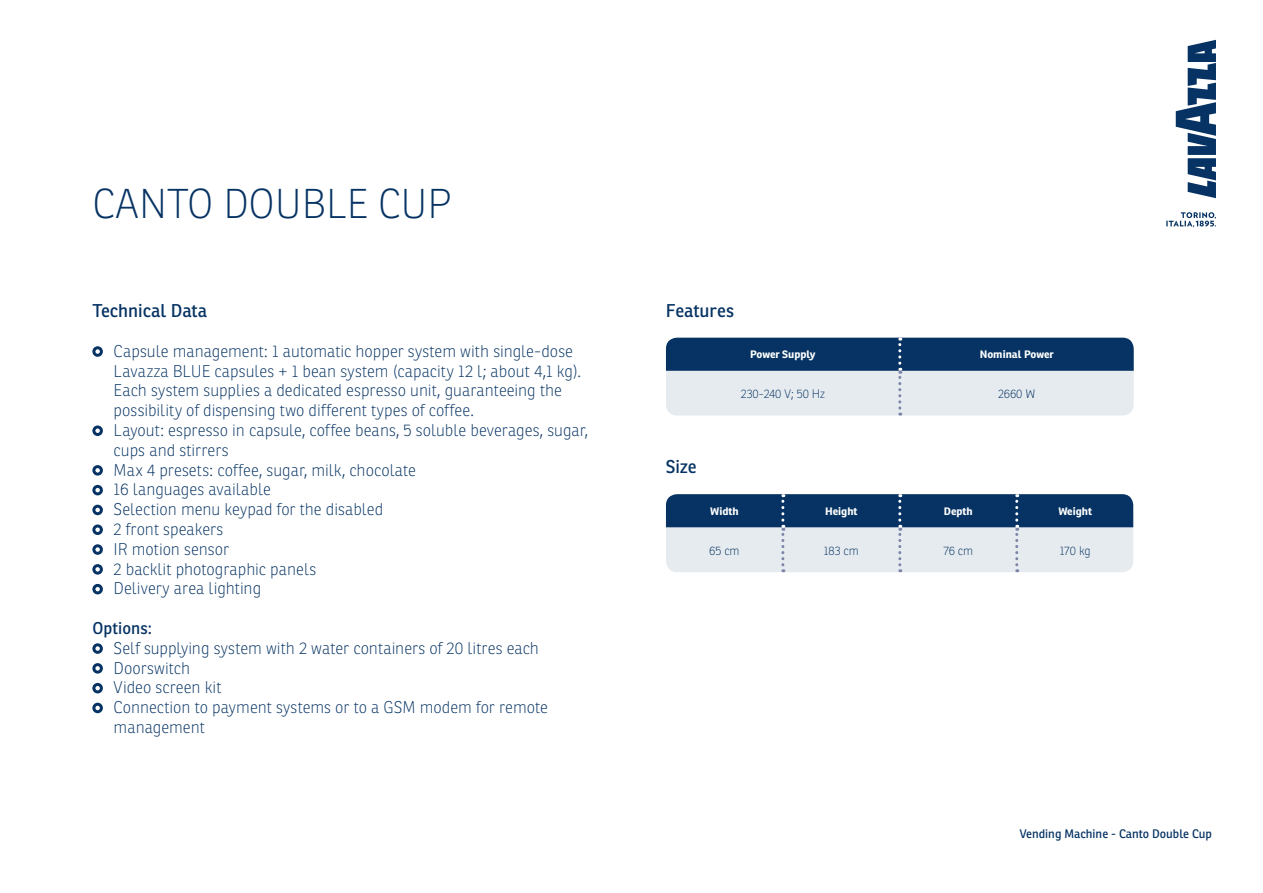
<style>
.page{position:relative;width:1263px;height:893px;background:#fff}
.page>*{position:absolute;margin:0;border:0;box-sizing:border-box;transform-origin:0 0}
.t1{font:100 40.5px "Ronnia";color:#063363}
.t2{font:18px "Ronnia";letter-spacing:-.005em;color:#063363}
.t3{font:100 16.5px/19.8px "Ronnia";color:#063363}
.t4{font:16.5px "Ronnia";letter-spacing:.005em;color:#063363}
.t5{font:100 12px "Ronnia";color:#063363}
.t6{font:12px "Ronnia";color:#063363}
.t7{font:700 10.5px "Ronnia";color:#fff;scale:1.05 1}
</style>
<div class="page">
<svg style="left:1166px;top:40px;width:50px;height:187px"></svg>
<div style="left:92px;top:346px;width:11px;height:11px;border:3px solid #063363;border-radius:50%"></div>
<div style="left:92px;top:425px;width:11px;height:11px;border:3px solid #063363;border-radius:50%"></div>
<div style="left:92px;top:465px;width:11px;height:11px;border:3px solid #063363;border-radius:50%"></div>
<div style="left:92px;top:485px;width:11px;height:10px;border:3px solid #063363;border-radius:50%"></div>
<div style="left:92px;top:505px;width:11px;height:10px;border:3px solid #063363;border-radius:50%"></div>
<div style="left:92px;top:524px;width:11px;height:11px;border:3px solid #063363;border-radius:50%"></div>
<div style="left:92px;top:544px;width:11px;height:11px;border:3px solid #063363;border-radius:50%"></div>
<div style="left:92px;top:564px;width:11px;height:11px;border:3px solid #063363;border-radius:50%"></div>
<div style="left:92px;top:584px;width:11px;height:10px;border:3px solid #063363;border-radius:50%"></div>
<div style="left:92px;top:643px;width:11px;height:11px;border:3px solid #063363;border-radius:50%"></div>
<div style="left:92px;top:663px;width:11px;height:11px;border:3px solid #063363;border-radius:50%"></div>
<div style="left:92px;top:683px;width:11px;height:10px;border:3px solid #063363;border-radius:50%"></div>
<div style="left:92px;top:703px;width:11px;height:10px;border:3px solid #063363;border-radius:50%"></div>
<svg style="left:666px;top:494px;width:467px;height:78px;background:#879db3"></svg>
<svg style="left:666px;top:338px;width:468px;height:78px;background:#889eb4"></svg>
<h1 class="t1" style="left:92px;top:180px;width:361px">CANTO DOUBLE CUP</h1>
<p class="t2" style="left:92px;top:299px;width:116px">Technical Data</p>
<p class="t3" style="left:114px;top:341px;width:476px">Capsule management: 1 automatic hopper system with single-dose Lavazza BLUE capsules + 1 bean system (capacity 12 l; about 4,1 kg).<br>Each system supplies a dedicated espresso unit, guaranteeing the possibility of dispensing two different types of coffee.<br>Layout: espresso in capsule, coffee beans, 5 soluble beverages, sugar, cups and stirrers<br>Max 4 presets: coffee, sugar, milk, chocolate<br>16 languages available<br>Selection menu keypad for the disabled<br>2 front speakers<br>IR motion sensor<br>2 backlit photographic panels<br>Delivery area lighting</p>
<p class="t4" style="left:92px;top:618px;width:61px">Options:</p>
<p class="t3" style="left:114px;top:638px;width:436px">Self supplying system with 2 water containers of 20 litres each<br>Doorswitch<br>Video screen kit<br>Connection to payment systems or to a GSM modem for remote management</p>
<p class="t2" style="left:666px;top:299px;width:70px">Features</p>
<p class="t7" style="left:750px;top:348px;width:64px">Power Supply</p>
<p class="t7" style="left:980px;top:348px;width:72px">Nominal Power</p>
<p class="t5" style="left:741px;top:386px;width:86px">230-240 V; 50 Hz</p>
<p class="t5" style="left:998px;top:386px;width:39px">2660 W</p>
<p class="t2" style="left:666px;top:455px;width:32px">Size</p>
<p class="t7" style="left:710px;top:504px;width:29px">Width</p>
<p class="t7" style="left:825px;top:504px;width:33px">Height</p>
<p class="t7" style="left:944px;top:504px;width:29px">Depth</p>
<p class="t7" style="left:1058px;top:504px;width:34px">Weight</p>
<p class="t5" style="left:709px;top:543px;width:32px">65 cm</p>
<p class="t5" style="left:824px;top:543px;width:37px">183 cm</p>
<p class="t5" style="left:943px;top:543px;width:31px">76 cm</p>
<p class="t5" style="left:1060px;top:543px;width:32px">170 kg</p>
<p class="t6" style="left:1019px;top:826px;width:194px">Vending Machine - Canto Double Cup</p>
</div>
